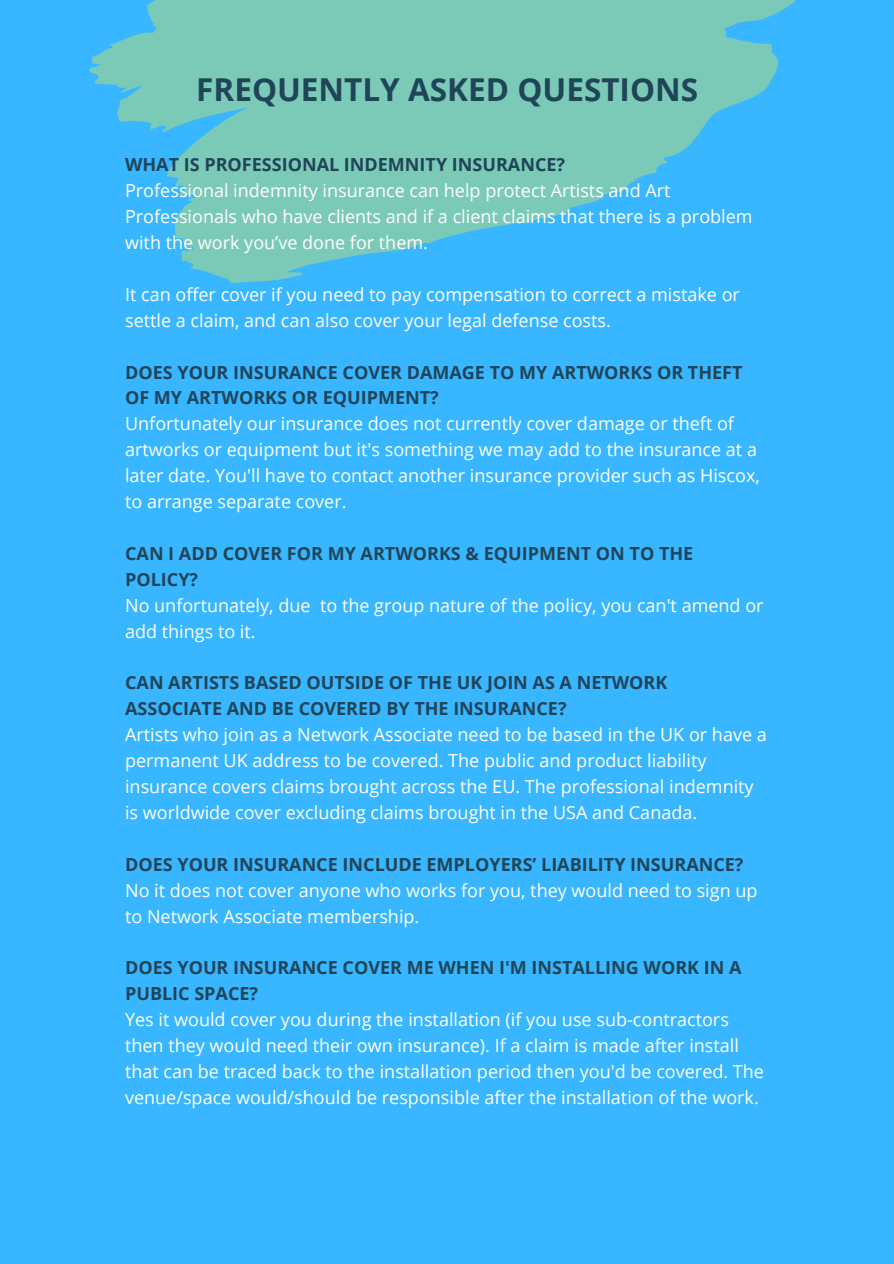
<style>
.page{position:relative;width:894px;height:1264px;background:#fff}
.page>*{position:absolute;margin:0;border:0;box-sizing:border-box;transform-origin:0 0}
.t1{font:700 31.5px "Open Sans";color:#204458}
.t2{font:18px/26px "Open Sans";color:#fff}
.t3{font:700 18px/26px "Open Sans";color:#204458}
</style>
<div class="page">
<div style="left:0;top:0;width:893px;height:1263px;background:#38b6ff"></div>
<svg style="left:89px;top:0;width:707px;height:282px;fill:#7bcab7"></svg>
<p class="t1" style="left:196px;top:67px;width:503px">FREQUENTLY ASKED QUESTIONS</p>
<p class="t3" style="left:125px;top:151px;width:441px">WHAT IS PROFESSIONAL INDEMNITY INSURANCE?</p>
<p class="t2" style="left:125px;top:177px;width:629px">Professional indemnity insurance can help protect Artists and Art<br>Professionals who have clients and if a client claims that there is a problem with the work you’ve done for them.</p>
<p class="t2" style="left:125px;top:281px;width:616px">It can offer cover if you need to pay compensation to correct a mistake or settle a claim, and can also cover your legal defense costs.</p>
<p class="t3" style="left:125px;top:358px;width:619px">DOES YOUR INSURANCE COVER DAMAGE TO MY ARTWORKS OR THEFT<br>OF MY ARTWORKS OR EQUIPMENT?</p>
<p class="t2" style="left:125px;top:410px;width:636px">Unfortunately our insurance does not currently cover damage or theft of artworks or equipment but it's something we may add to the insurance at a later date. You'll have to contact another insurance provider such as Hiscox, to arrange separate cover.</p>
<p class="t3" style="left:125px;top:540px;width:569px">CAN I ADD COVER FOR MY ARTWORKS &amp; EQUIPMENT ON TO THE<br>POLICY?</p>
<p class="t2" style="left:125px;top:591px;width:639px">No unfortunately, due to the group nature of the policy, you can't amend or add things to it.</p>
<p class="t3" style="left:125px;top:669px;width:543px">CAN ARTISTS BASED OUTSIDE OF THE UK JOIN AS A NETWORK<br>ASSOCIATE AND BE COVERED BY THE INSURANCE?</p>
<p class="t2" style="left:125px;top:721px;width:643px">Artists who join as a Network Associate need to be based in the UK or have a permanent UK address to be covered. The public and product liability insurance covers claims brought across the EU. The professional indemnity is worldwide cover excluding claims brought in the USA and Canada.</p>
<p class="t3" style="left:125px;top:850px;width:619px">DOES YOUR INSURANCE INCLUDE EMPLOYERS’ LIABILITY INSURANCE?</p>
<p class="t2" style="left:125px;top:876px;width:633px">No it does not cover anyone who works for you, they would need to sign up to Network Associate membership.</p>
<p class="t3" style="left:125px;top:954px;width:617px">DOES YOUR INSURANCE COVER ME WHEN I'M INSTALLING WORK IN A<br>PUBLIC SPACE?</p>
<p class="t2" style="left:125px;top:1006px;width:640px">Yes it would cover you during the installation (if you use sub-contractors then they would need their own insurance). If a claim is made after install that can be traced back to the installation period then you'd be covered. The venue/space would/should be responsible after the installation of the work.</p>
</div>
